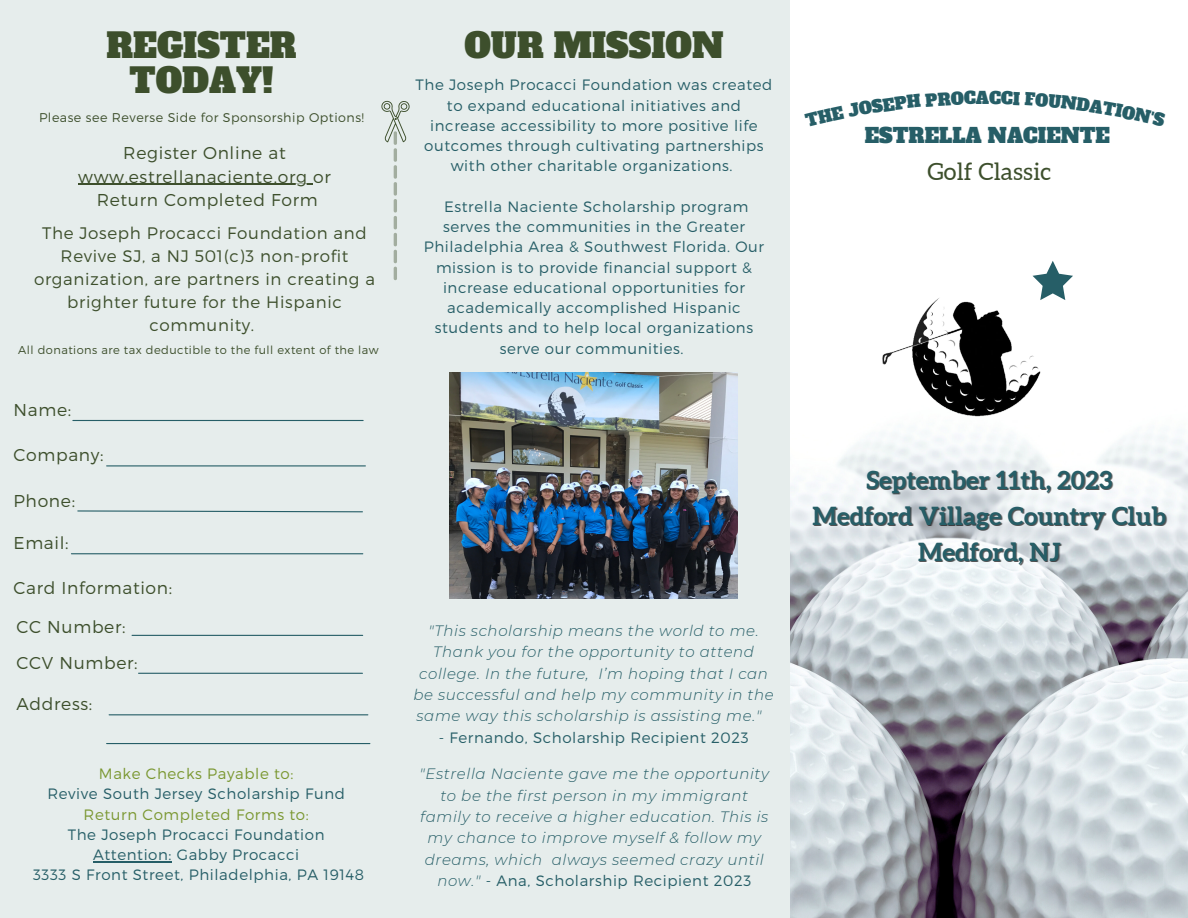
<style>
.page{position:relative;width:1188px;height:918px;background:#e6edec}
.page>*{position:absolute;margin:0;border:0;box-sizing:border-box;transform-origin:0 0}
.t1{font:33.45px "Alfa Slab One";color:#3d4f2c}
.t2{font:700 24.9px/36px "Aleo";letter-spacing:.01em;color:#265e67;text-align:center}
.t3{font:23.85px "Aleo";letter-spacing:.01em;color:#3d4f2c}
.t4{font:20.25px "Alfa Slab One";color:#265e67}
.t5{font:300 17.1px/23.7px "Montserrat";letter-spacing:.04em;color:#3d4f2c;text-align:center}
.t6{font:300 16.65px/23.1px "Montserrat";letter-spacing:.04em;color:#3d4f2c;text-align:center}
.t7{font:16.5px "Alfa Slab One";color:#265e67}
.t8{font:300 15px/20.2px "Montserrat";letter-spacing:.04em;color:#265e67;text-align:center}
.t9{font:italic 300 15px/21.3px "Montserrat";letter-spacing:.04em;color:#265e67;text-align:center}
.t10{font:300 15px "Montserrat";letter-spacing:.04em;color:#7a9730}
.t11{font:300 12.6px "Montserrat";letter-spacing:.04em;color:#3d4f2c}
.t12{font:300 11.4px "Montserrat";letter-spacing:.04em;color:#3d4f2c}
.s1{font-style:normal}
</style>
<div class="page">
<hr style="left:73px;top:420px;width:290px;height:1px;background:#265e67">
<svg style="left:77px;top:510px;width:286px;height:3px"></svg>
<hr style="left:71px;top:553px;width:292px;height:1px;background:#265e67">
<hr style="left:107px;top:465px;width:258px;height:1px;background:#265e67">
<hr style="left:93px;top:861px;width:79px;height:1px;background:#265e67">
<hr style="left:132px;top:635px;width:231px;height:1px;background:#265e67">
<hr style="left:109px;top:714px;width:259px;height:1px;background:#265e67">
<hr style="left:107px;top:743px;width:263px;height:1px;background:#265e67">
<svg style="left:381px;top:101px;width:29px;height:179px"></svg>
<img style="left:791px;top:0;width:397px;height:918px">
<img style="left:875px;top:265px;width:224px;height:155px">
<svg style="left:1033px;top:261px;width:40px;height:39px"></svg>
<hr style="left:139px;top:673px;width:223px;height:1px;background:#265e67">
<img style="left:450px;top:372px;width:288px;height:226px">
<hr style="left:78px;top:184px;width:235px;height:1px;background:#3d4f2c">
<div style="left:804px;top:91px;width:172px;height:36px;background:#fff"></div>
<div style="left:989px;top:91px;width:177px;height:36px;background:#fff"></div>
<p class="t1" style="left:106px;top:23px;width:192px">REGISTER</p>
<p class="t1" style="left:130px;top:58px;width:145px">TODAY!</p>
<p class="t11" style="left:39px;top:110px;width:327px">Please see Reverse Side for Sponsorship Options!</p>
<p class="t5" style="left:78px;top:140px;width:254px">Register Online at www.estrellanaciente.org or</p>
<p class="t5" style="left:97px;top:188px;width:223px">Return Completed Form</p>
<p class="t6" style="left:34px;top:221px;width:342px">The Joseph Procacci Foundation and<br>Revive SJ, a NJ 501(c)3 non-profit organization, are partners in creating a brighter future for the Hispanic community.</p>
<p class="t12" style="left:18px;top:342px;width:362px">All donations are tax deductible to the full extent of the law</p>
<p class="t5" style="left:14px;top:397px;width:59px">Name:</p>
<p class="t5" style="left:14px;top:442px;width:92px">Company:</p>
<p class="t5" style="left:14px;top:488px;width:63px">Phone:</p>
<p class="t5" style="left:14px;top:530px;width:57px">Email:</p>
<p class="t5" style="left:14px;top:575px;width:160px">Card Information:</p>
<p class="t5" style="left:17px;top:614px;width:110px">CC Number:</p>
<p class="t5" style="left:17px;top:650px;width:123px">CCV Number:</p>
<p class="t5" style="left:17px;top:692px;width:77px">Address:</p>
<p class="t10" style="left:99px;top:764px;width:196px">Make Checks Payable to:</p>
<p class="t8" style="left:47px;top:783px;width:299px">Revive South Jersey Scholarship Fund</p>
<p class="t10" style="left:84px;top:805px;width:227px">Return Completed Forms to:</p>
<p class="t8" style="left:68px;top:824px;width:258px">The Joseph Procacci Foundation</p>
<p class="t8" style="left:93px;top:844px;width:208px">Attention: Gabby Procacci</p>
<p class="t8" style="left:33px;top:864px;width:333px">3333 S Front Street, Philadelphia, PA 19148</p>
<p class="t1" style="left:464px;top:23px;width:261px">OUR MISSION</p>
<p class="t8" style="left:416px;top:74px;width:358px">The Joseph Procacci Foundation was created to expand educational initiatives and increase accessibility to more positive life outcomes through cultivating partnerships with other charitable organizations.</p>
<p class="t8" style="left:424px;top:196px;width:342px">Estrella Naciente Scholarship program serves the communities in the Greater Philadelphia Area &amp; Southwest Florida. Our mission is to provide financial support &amp; increase educational opportunities for academically accomplished Hispanic students and to help local organizations serve our communities.</p>
<p class="t9" style="left:429px;top:620px;width:332px">"This scholarship means the world to me.</p>
<p class="t9" style="left:433px;top:641px;width:322px">Thank you for the opportunity to attend</p>
<p class="t9" style="left:419px;top:663px;width:350px">college. In the future, I’m hoping that I can</p>
<p class="t9" style="left:413px;top:684px;width:362px">be successful and help my community in the</p>
<p class="t9" style="left:417px;top:705px;width:346px">same way this scholarship is assisting me."</p>
<p class="t8" style="left:439px;top:726px;width:311px">- Fernando, Scholarship Recipient 2023</p>
<p class="t9" style="left:420px;top:763px;width:351px">"Estrella Naciente gave me the opportunity to be the first person in my immigrant family to receive a higher education. This is my chance to improve myself &amp; follow my dreams, which always seemed crazy until now." <span class="s1">- Ana, Scholarship Recipient 2023</span></p>
<p class="t7" style="left:976px;top:87px;width:15px">A</p>
<p class="t4" style="left:865px;top:122px;width:247px">ESTRELLA NACIENTE</p>
<p class="t3" style="left:927px;top:158px;width:125px">Golf Classic</p>
<p class="t2" style="left:866px;top:462px;width:247px">September 11th, 2023</p>
<p class="t2" style="left:813px;top:498px;width:355px">Medford Village Country Club<br>Medford, NJ</p>
</div>
